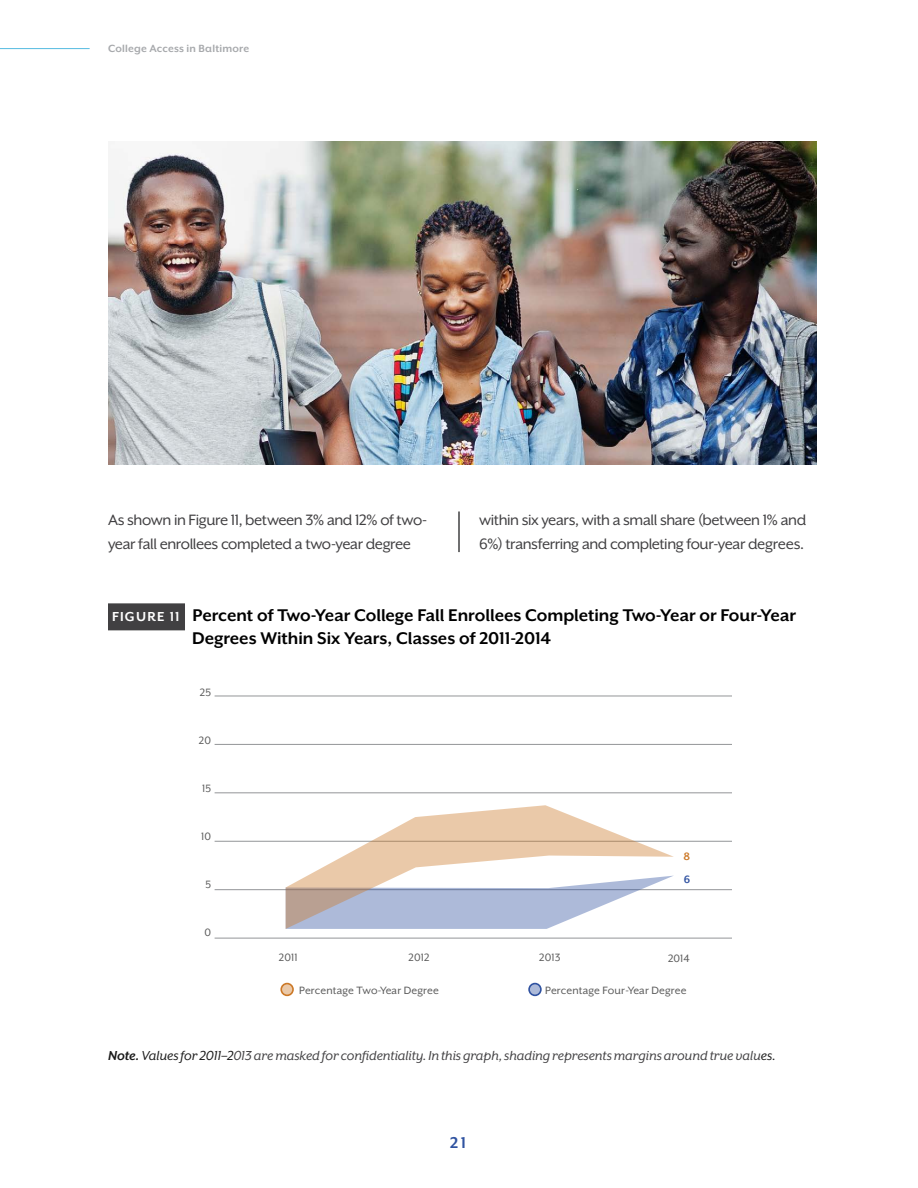
<style>
.page{position:relative;width:918px;height:1188px;background:#fff}
.page>*{position:absolute;margin:0;border:0;box-sizing:border-box;transform-origin:0 0}
.t1{font:700 19.5px/22.5px "Mr Eaves XL San OT";color:#000}
.t2{font:700 18px "Mr Eaves XL San OT";color:#2f52a0}
.t3{font:17.25px/23.2px "Mr Eaves XL San OT";letter-spacing:-.025em;color:#414042}
.t4{font:italic 15px "Mr Eaves XL San OT";letter-spacing:-.005em;color:#414042}
.t5{font:12.15px "Mr Eaves XL San OT";letter-spacing:.01em;color:#5a5a5a}
.t6{font:700 12.15px "Mr Eaves XL San OT";color:#cc7928}
.t7{font:700 12.15px "Mr Eaves XL San OT";color:#3153a1}
.t8{font:700 12px "Mr Eaves XL San OT";letter-spacing:.02em;color:#a7a9ac}
.s1{font-size:15px;color:#fff}
.s2{font-weight:700;color:#1a1a1a}
.s3{color:#1a1a1a}
</style>
<div class="page">
<hr style="left:0;top:48px;width:90px;height:1px;background:#55bbe1">
<img style="left:108px;top:142px;width:708px;height:322px">
<div style="left:108px;top:603px;width:77px;height:27px;background:#414042"></div>
<div style="left:280px;top:983px;width:14px;height:13px;border:2px solid #cc7928;border-radius:50%"></div>
<div style="left:528px;top:983px;width:14px;height:13px;border:2px solid #3153a1;border-radius:50%"></div>
<svg style="left:281px;top:984px;width:12px;height:11px"></svg>
<hr style="left:215px;top:696px;width:516px;height:1px;background:#939598">
<hr style="left:215px;top:744px;width:516px;height:1px;background:#939598">
<hr style="left:215px;top:793px;width:516px;height:1px;background:#939598">
<hr style="left:215px;top:841px;width:516px;height:1px;background:#939598">
<hr style="left:215px;top:889px;width:516px;height:1px;background:#939598">
<hr style="left:215px;top:938px;width:516px;height:1px;background:#939598">
<svg style="left:529px;top:984px;width:12px;height:11px"></svg>
<svg style="left:286px;top:805px;width:388px;height:124px"></svg>
<hr style="left:459px;top:512px;width:1px;height:40px;background:#414042">
<p class="t8" style="left:108px;top:42px;width:143px">College Access in Baltimore</p>
<p class="t3" style="left:108px;top:509px;width:321px">As shown in Figure 11, between 3% and 12% of two&shy;year fall enrollees completed a two-year degree</p>
<p class="t3" style="left:479px;top:509px;width:329px">within six years, with a small share (between 1% and<br>6%) transferring and completing four-year degrees.</p>
<p class="t1" style="left:192px;top:604px;width:605px;text-indent:-80px"><span class="s1">FIGURE 11</span> Percent of Two-Year College Fall Enrollees Completing Two-Year or Four-Year<br>Degrees Within Six Years, Classes of 2011-2014</p>
<p class="t5" style="left:200px;top:686px;width:13px">25</p>
<p class="t5" style="left:199px;top:734px;width:14px">20</p>
<p class="t5" style="left:202px;top:782px;width:10px">15</p>
<p class="t5" style="left:201px;top:830px;width:11px">10</p>
<p class="t5" style="left:205px;top:878px;width:7px">5</p>
<p class="t5" style="left:204px;top:926px;width:8px">0</p>
<p class="t6" style="left:684px;top:850px;width:8px">8</p>
<p class="t7" style="left:684px;top:873px;width:8px">6</p>
<p class="t5" style="left:279px;top:951px;width:20px">2011</p>
<p class="t5" style="left:409px;top:951px;width:23px">2012</p>
<p class="t5" style="left:539px;top:951px;width:23px">2013</p>
<p class="t5" style="left:668px;top:951px;width:23px">2014</p>
<p class="t5" style="left:299px;top:983px;width:141px">Percentage Two-Year Degree</p>
<p class="t5" style="left:545px;top:983px;width:143px">Percentage Four-Year Degree</p>
<p class="t4" style="left:108px;top:1048px;width:669px"><span class="s2">Note.</span> <span class="s3">Values for 2011–2</span>013 are masked for confidentiality. In this graph, shading represents margins around true valu<span class="s3">es.</span></p>
<p class="t2" style="left:450px;top:1132px;width:20px">21</p>
</div>
